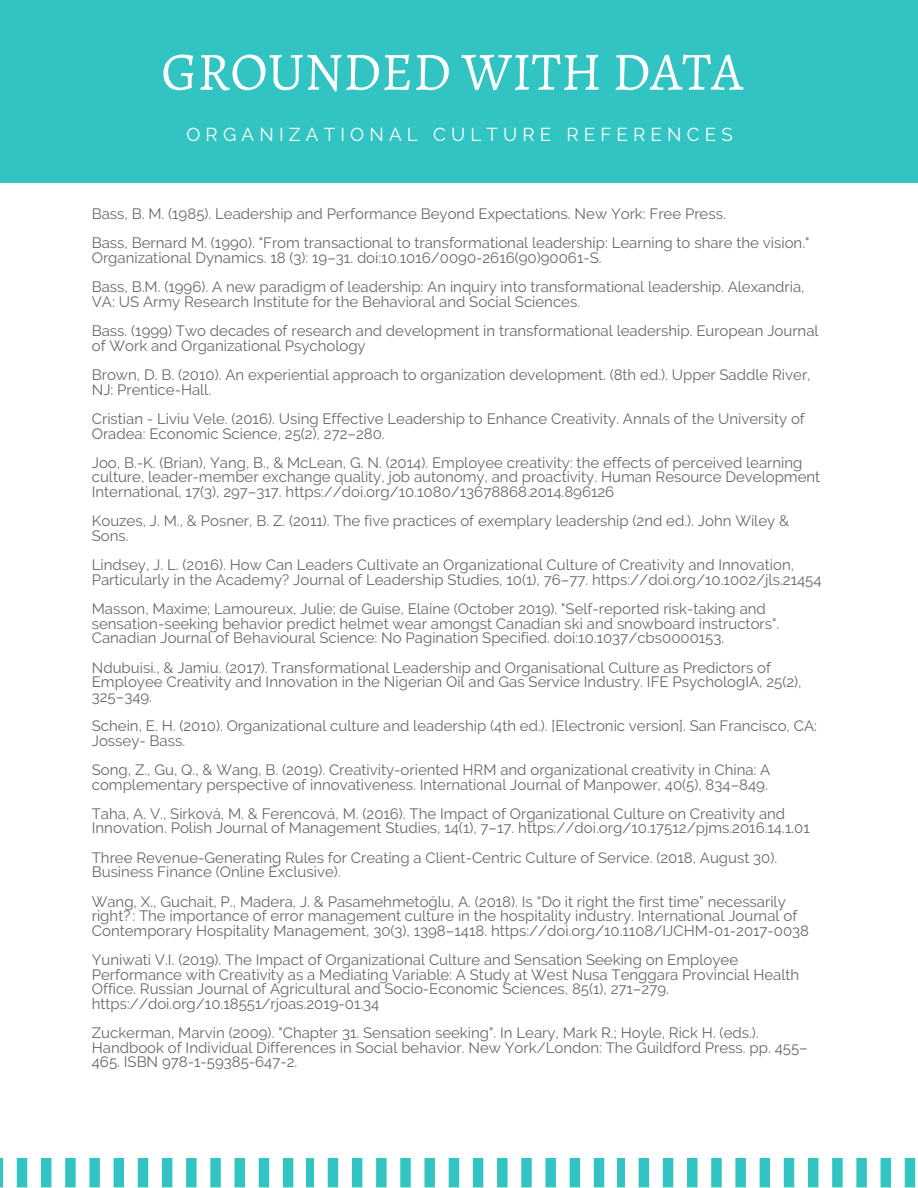
<style>
.page{position:relative;width:918px;height:1188px;background:#fff}
.page>*{position:absolute;margin:0;border:0;box-sizing:border-box;transform-origin:0 0}
.t1{font:54px "Alegreya";color:#fff}
.t2{font:18.6px "Raleway";letter-spacing:.28em;color:#fff}
.t3{font:15px/14.7px "Raleway";color:#000}
</style>
<div class="page">
<div style="left:0;top:0;width:918px;height:182px;background:#32c4c3"></div>
<svg style="left:0;top:1158px;width:294px;height:29px"></svg>
<svg style="left:307px;top:1158px;width:298px;height:29px"></svg>
<svg style="left:618px;top:1158px;width:298px;height:29px"></svg>
<h1 class="t1" style="left:161px;top:35px;width:583px">GROUNDED WITH DATA</h1>
<p class="t2" style="left:186px;top:123px;width:548px">ORGANIZATIONAL CULTURE REFERENCES</p>
<p class="t3" style="left:92px;top:199px;width:719px;line-height:29.2px">Bass, B. M. (1985). Leadership and Performance Beyond Expectations. New York: Free Press.<br>Bass, Bernard M. (1990). "From transactional to transformational leadership: Learning to share the vision."</p>
<p class="t3" style="left:92px;top:243px;width:714px;line-height:29.2px">Organizational Dynamics. 18 (3): 19–31. doi:10.1016/0090-2616(90)90061-S.<br>Bass, B.M. (1996). A new paradigm of leadership: An inquiry into transformational leadership. Alexandria,</p>
<p class="t3" style="left:92px;top:287px;width:728px;line-height:29.2px">VA: US Army Research Institute for the Behavioral and Social Sciences.<br>Bass. (1999) Two decades of research and development in transformational leadership. European Journal</p>
<p class="t3" style="left:92px;top:331px;width:720px;line-height:29.2px">of Work and Organizational Psychology<br>Brown, D. B. (2010). An experiential approach to organization development. (8th ed.). Upper Saddle River,</p>
<p class="t3" style="left:92px;top:375px;width:715px;line-height:29.2px">NJ: Prentice-Hall.<br>Cristian - Liviu Vele. (2016). Using Effective Leadership to Enhance Creativity. Annals of the University of</p>
<p class="t3" style="left:92px;top:419px;width:712px;line-height:29.2px">Oradea: Economic Science, 25(2), 272–280.<br>Joo, B.-K. (Brian), Yang, B., &amp; McLean, G. N. (2014). Employee creativity: the effects of perceived learning</p>
<p class="t3" style="left:92px;top:470px;width:730px">culture, leader-member exchange quality, job autonomy, and proactivity. Human Resource Development<br>International, 17(3), 297–317. https://doi.org/10.1080/13678868.2014.896126</p>
<p class="t3" style="left:92px;top:514px;width:699px">Kouzes, J. M., &amp; Posner, B. Z. (2011). The five practices of exemplary leadership (2nd ed.). John Wiley &amp;<br>Sons.</p>
<p class="t3" style="left:92px;top:558px;width:731px">Lindsey, J. L. (2016). How Can Leaders Cultivate an Organizational Culture of Creativity and Innovation,<br>Particularly in the Academy? Journal of Leadership Studies, 10(1), 76–77. https://doi.org/10.1002/jls.21454</p>
<p class="t3" style="left:92px;top:601px;width:689px">Masson, Maxime; Lamoureux, Julie; de Guise, Elaine (October 2019). "Self-reported risk-taking and sensation-seeking behavior predict helmet wear amongst Canadian ski and snowboard instructors".<br>Canadian Journal of Behavioural Science: No Pagination Specified. doi:10.1037/cbs0000153.</p>
<p class="t3" style="left:92px;top:660px;width:711px">Ndubuisi., &amp; Jamiu. (2017). Transformational Leadership and Organisational Culture as Predictors of<br>Employee Creativity and Innovation in the Nigerian Oil and Gas Service Industry. IFE PsychologIA, 25(2),<br>325–349.</p>
<p class="t3" style="left:92px;top:718px;width:727px">Schein, E. H. (2010). Organizational culture and leadership (4th ed.). [Electronic version]. San Francisco, CA:<br>Jossey- Bass.</p>
<p class="t3" style="left:92px;top:762px;width:680px">Song, Z., Gu, Q., &amp; Wang, B. (2019). Creativity-oriented HRM and organizational creativity in China: A complementary perspective of innovativeness. International Journal of Manpower, 40(5), 834–849.</p>
<p class="t3" style="left:92px;top:806px;width:720px">Taha, A. V., Sirková, M. &amp; Ferencová, M. (2016). The Impact of Organizational Culture on Creativity and<br>Innovation. Polish Journal of Management Studies, 14(1), 7–17. https://doi.org/10.17512/pjms.2016.14.1.01</p>
<p class="t3" style="left:92px;top:850px;width:687px">Three Revenue-Generating Rules for Creating a Client-Centric Culture of Service. (2018, August 30).<br>Business Finance (Online Exclusive).</p>
<p class="t3" style="left:92px;top:894px;width:719px">Wang, X., Guchait, P., Madera, J. &amp; Pasamehmetoğlu, A. (2018). Is “Do it right the first time” necessarily right? : The importance of error management culture in the hospitality industry. International Journal of<br>Contemporary Hospitality Management, 30(3), 1398–1418. https://doi.org/10.1108/IJCHM-01-2017-0038</p>
<p class="t3" style="left:92px;top:952px;width:709px">Yuniwati V.I. (2019). The Impact of Organizational Culture and Sensation Seeking on Employee Performance with Creativity as a Mediating Variable: A Study at West Nusa Tenggara Provincial Health Office. Russian Journal of Agricultural and Socio-Economic Sciences, 85(1), 271–279. https://doi.org/10.18551/rjoas.2019-01.34</p>
<p class="t3" style="left:92px;top:1026px;width:718px">Zuckerman, Marvin (2009). "Chapter 31. Sensation seeking". In Leary, Mark R.; Hoyle, Rick H. (eds.).<br>Handbook of Individual Differences in Social behavior. New York/London: The Guildford Press. pp. 455–<br>465. ISBN 978-1-59385-647-2.</p>
</div>
